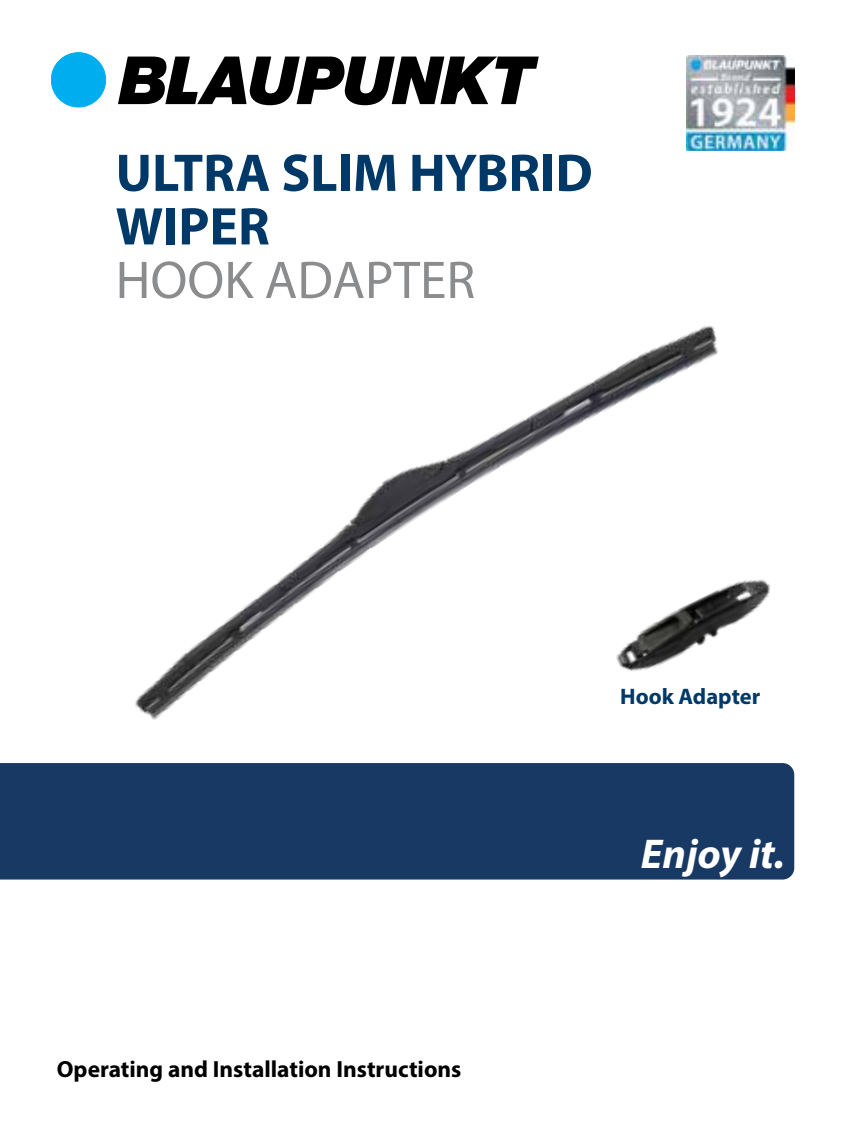
<style>
.page{position:relative;width:851px;height:1134px;background:#fff}
.page>*{position:absolute;margin:0;border:0;box-sizing:border-box;transform-origin:0 0}
.t1{font:700 53.5px/53.5px "Myriad Pro";color:#003968}
.t2{font:53.5px "Myriad Pro";color:#8a8c8e}
.t3{font:italic 700 41.75px "Myriad Pro";color:#fff}
.t4{font:700 23.5px "Myriad Pro";color:#000}
.t5{font:700 22.5px "Myriad Pro";color:#003968}
</style>
<div class="page">
<img style="left:135px;top:325px;width:583px;height:395px">
<img style="left:553px;top:493px;width:218px;height:227px">
<div style="left:0;top:763px;width:794px;height:116px;background:#193965"></div>
<img style="left:686px;top:56px;width:108px;height:95px">
<div style="left:51px;top:53px;width:55px;height:54px;background:#00aeef;border-radius:50%"></div>
<div style="left:51px;top:52px;width:55px;height:55px;border:1px solid #00aeef;border-radius:50%"></div>
<svg style="left:118px;top:57px;width:420px;height:48px"></svg>
<h1 class="t1" style="left:116px;top:144px;width:478px">ULTRA SLIM HYBRID<br>WIPER</h1>
<h1 class="t2" style="left:116px;top:247px;width:361px">HOOK ADAPTER</h1>
<p class="t4" style="left:57px;top:1053px;width:406px">Operating and Installation Instructions</p>
<p class="t5" style="left:620px;top:682px;width:141px">Hook Adapter</p>
<h2 class="t3" style="left:640px;top:827px;width:146px">Enjoy it.</h2>
</div>
